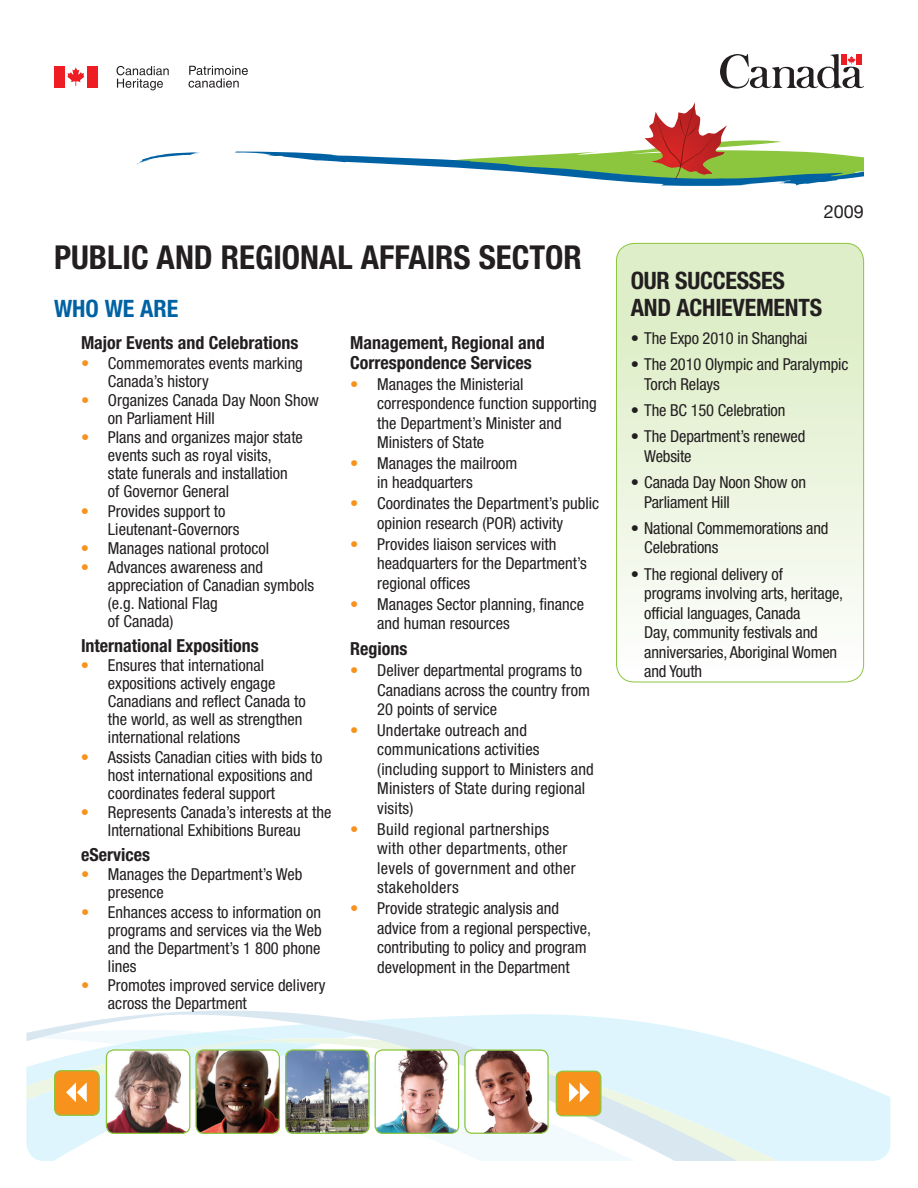
<style>
.page{position:relative;width:918px;height:1188px;background:#fff}
.page>*{position:absolute;margin:0;border:0;box-sizing:border-box;transform-origin:0 0}
.t1{font:700 condensed 33px "Helvetica Neue";color:#231f20}
.t2{font:700 condensed 24px/27px "Helvetica Neue";letter-spacing:-.01em;color:#231f20}
.t3{font:700 condensed 24px "Helvetica Neue";color:#0062a3}
.t4{font:700 condensed 18px/19.5px "Helvetica Neue";color:#231f20}
.t5{font:18px "Helvetica Neue";color:#231f20}
.t6{font:condensed 16.5px/19.5px "Helvetica Neue";color:#231f20}
.t7{font:condensed 16.5px/19.5px "Helvetica Neue";letter-spacing:.02em;color:#231f20}
.s1{color:#f7931d}
</style>
<div class="page">
<svg style="left:136px;top:152px;width:64px;height:13px"></svg>
<svg style="left:235px;top:102px;width:629px;height:84px"></svg>
<svg style="left:26px;top:1010px;width:864px;height:151px;fill:#def5fd"></svg>
<div style="left:616px;top:243px;width:248px;height:439px;background:linear-gradient(to bottom,#d9ebbf,#fdfdfd);border-radius:18px"></div>
<div style="left:616px;top:243px;width:248px;height:439px;border:1px solid #8bc63e;border-radius:18px"></div>
<svg style="left:117px;top:66px;width:52px;height:24px"></svg>
<svg style="left:189px;top:66px;width:59px;height:22px"></svg>
<div style="left:54px;top:66px;width:11px;height:21px;background:#ee1d23"></div>
<div style="left:87px;top:66px;width:11px;height:21px;background:#ee1d23"></div>
<svg style="left:67px;top:67px;width:17px;height:19px"></svg>
<svg style="left:720px;top:54px;width:144px;height:35px"></svg>
<div style="left:556px;top:1071px;width:45px;height:45px;background:#f7931d;border-radius:6px"></div>
<div style="left:556px;top:1071px;width:46px;height:45px;border:1px solid #8bc63e;border-radius:6px"></div>
<div style="left:55px;top:1071px;width:44px;height:44px;background:#f7931d;border-radius:6px"></div>
<div style="left:54px;top:1070px;width:46px;height:46px;border:1px solid #8bc63e;border-radius:6px"></div>
<img style="left:286px;top:1050px;width:83px;height:83px">
<div style="left:285px;top:1049px;width:85px;height:85px;border:1px solid #8bc63e;border-radius:8px"></div>
<img style="left:375px;top:1050px;width:84px;height:83px">
<div style="left:375px;top:1049px;width:84px;height:85px;border:1px solid #8bc63e;border-radius:8px"></div>
<img style="left:465px;top:1050px;width:83px;height:83px">
<div style="left:464px;top:1049px;width:85px;height:85px;border:1px solid #8bc63e;border-radius:8px"></div>
<img style="left:106px;top:1050px;width:84px;height:83px">
<div style="left:106px;top:1049px;width:84px;height:85px;border:1px solid #8bc63e;border-radius:8px"></div>
<img style="left:196px;top:1050px;width:83px;height:83px">
<div style="left:195px;top:1049px;width:85px;height:85px;border:1px solid #8bc63e;border-radius:8px"></div>
<svg style="left:569px;top:1082px;width:21px;height:20px"></svg>
<svg style="left:66px;top:1082px;width:21px;height:20px"></svg>
<h1 class="t1" style="left:54px;top:237px;width:529px">Public and Regional Affairs SectoR</h1>
<h2 class="t3" style="left:54px;top:294px;width:126px">Who We Are</h2>
<p class="t4" style="left:81px;top:333px;width:219px">Major Events and Celebrations</p>
<p class="t6" style="left:108px;top:354px;width:196px;line-height:18px;text-indent:-27px"><span class="s1">•</span> Commemorates events marking<br>Canada’s history</p>
<p class="t6" style="left:108px;top:391px;width:212px;line-height:18px;text-indent:-27px"><span class="s1">•</span> Organizes Canada Day Noon Show on Parliament Hill</p>
<p class="t6" style="left:108px;top:428px;width:196px;line-height:18px;text-indent:-27px"><span class="s1">•</span> Plans and organizes major state events such as royal visits, state funerals and installation of Governor General</p>
<p class="t6" style="left:108px;top:502px;width:133px;line-height:18px;text-indent:-27px"><span class="s1">•</span> Provides support to<br>Lieutenant-Governors</p>
<p class="t6" style="left:81px;top:538px;width:190px"><span class="s1">•</span> Manages national protocol</p>
<p class="t6" style="left:108px;top:558px;width:208px;line-height:18px;text-indent:-27px"><span class="s1">•</span> Advances awareness and appreciation of Canadian symbols (e.g. National Flag<br>of Canada)</p>
<p class="t4" style="left:81px;top:636px;width:179px">International Expositions</p>
<p class="t6" style="left:108px;top:656px;width:199px;line-height:18px;text-indent:-27px"><span class="s1">•</span> Ensures that international expositions actively engage<br>Canadians and reflect Canada to the world, as well as strengthen international relations</p>
<p class="t6" style="left:108px;top:748px;width:216px;line-height:18px;text-indent:-27px"><span class="s1">•</span> Assists Canadian cities with bids to host international expositions and coordinates federal support</p>
<p class="t6" style="left:81px;top:803px;width:252px;line-height:18px;text-align:center"><span class="s1">•</span> Represents Canada’s interests at the<br>International Exhibitions Bureau</p>
<p class="t4" style="left:81px;top:844px;width:71px">eServices</p>
<p class="t6" style="left:108px;top:865px;width:196px;line-height:18px;text-indent:-27px"><span class="s1">•</span> Manages the Department’s Web presence</p>
<p class="t6" style="left:108px;top:903px;width:215px;line-height:18px;text-align:justify;text-indent:-27px"><span class="s1">•</span> Enhances access to information on programs and services via the Web and the Department’s 1 800 phone lines</p>
<p class="t6" style="left:108px;top:976px;width:219px;line-height:18px;text-indent:-27px"><span class="s1">•</span> Promotes improved service delivery across the Department</p>
<p class="t4" style="left:350px;top:333px;width:196px">Management, Regional and<br>Correspondence Services</p>
<p class="t6" style="left:377px;top:374px;width:221px;text-indent:-27px"><span class="s1">•</span> Manages the Ministerial correspondence function supporting the Department’s Minister and<br>Ministers of State</p>
<p class="t6" style="left:377px;top:453px;width:142px;text-indent:-27px"><span class="s1">•</span> Manages the mailroom in headquarters</p>
<p class="t6" style="left:350px;top:494px;width:250px;text-align:center"><span class="s1">•</span> Coordinates the Department’s public opinion research (POR) activity</p>
<p class="t6" style="left:377px;top:534px;width:211px;text-indent:-27px"><span class="s1">•</span> Provides liaison services with headquarters for the Department’s regional offices</p>
<p class="t6" style="left:377px;top:594px;width:208px;text-indent:-27px"><span class="s1">•</span> Manages Sector planning, finance and human resources</p>
<p class="t4" style="left:350px;top:639px;width:59px">Regions</p>
<p class="t6" style="left:377px;top:660px;width:214px;text-indent:-27px"><span class="s1">•</span> Deliver departmental programs to<br>Canadians across the country from<br>20 points of service</p>
<p class="t6" style="left:377px;top:720px;width:218px;text-indent:-27px"><span class="s1">•</span> Undertake outreach and communications activities (including support to Ministers and<br>Ministers of State during regional visits)</p>
<p class="t7" style="left:377px;top:819px;width:200px;text-indent:-27px"><span class="s1">•</span> Build regional partnerships with other departments, other levels of government and other stakeholders</p>
<p class="t6" style="left:377px;top:898px;width:216px;text-indent:-27px"><span class="s1">•</span> Provide strategic analysis and advice from a regional perspective, contributing to policy and program development in the Department</p>
<p class="t5" style="left:824px;top:201px;width:42px">2009</p>
<h2 class="t2" style="left:631px;top:266px;width:191px">OUR Successes and achievements</h2>
<p class="t6" style="left:631px;top:328px;width:178px">• The Expo 2010 in Shanghai</p>
<p class="t6" style="left:644px;top:355px;width:206px;text-indent:-13px">• The 2010 Olympic and Paralympic<br>Torch Relays</p>
<p class="t6" style="left:631px;top:400px;width:156px">• The BC 150 Celebration</p>
<p class="t6" style="left:644px;top:427px;width:163px;text-indent:-13px">• The Department’s renewed<br>Website</p>
<p class="t6" style="left:644px;top:472px;width:163px;text-indent:-13px">• Canada Day Noon Show on<br>Parliament Hill</p>
<p class="t6" style="left:644px;top:518px;width:186px;text-indent:-13px">• National Commemorations and<br>Celebrations</p>
<p class="t6" style="left:644px;top:564px;width:200px;text-indent:-13px">• The regional delivery of programs involving arts, heritage, official languages, Canada<br>Day, community festivals and anniversaries, Aboriginal Women and Youth</p>
</div>
